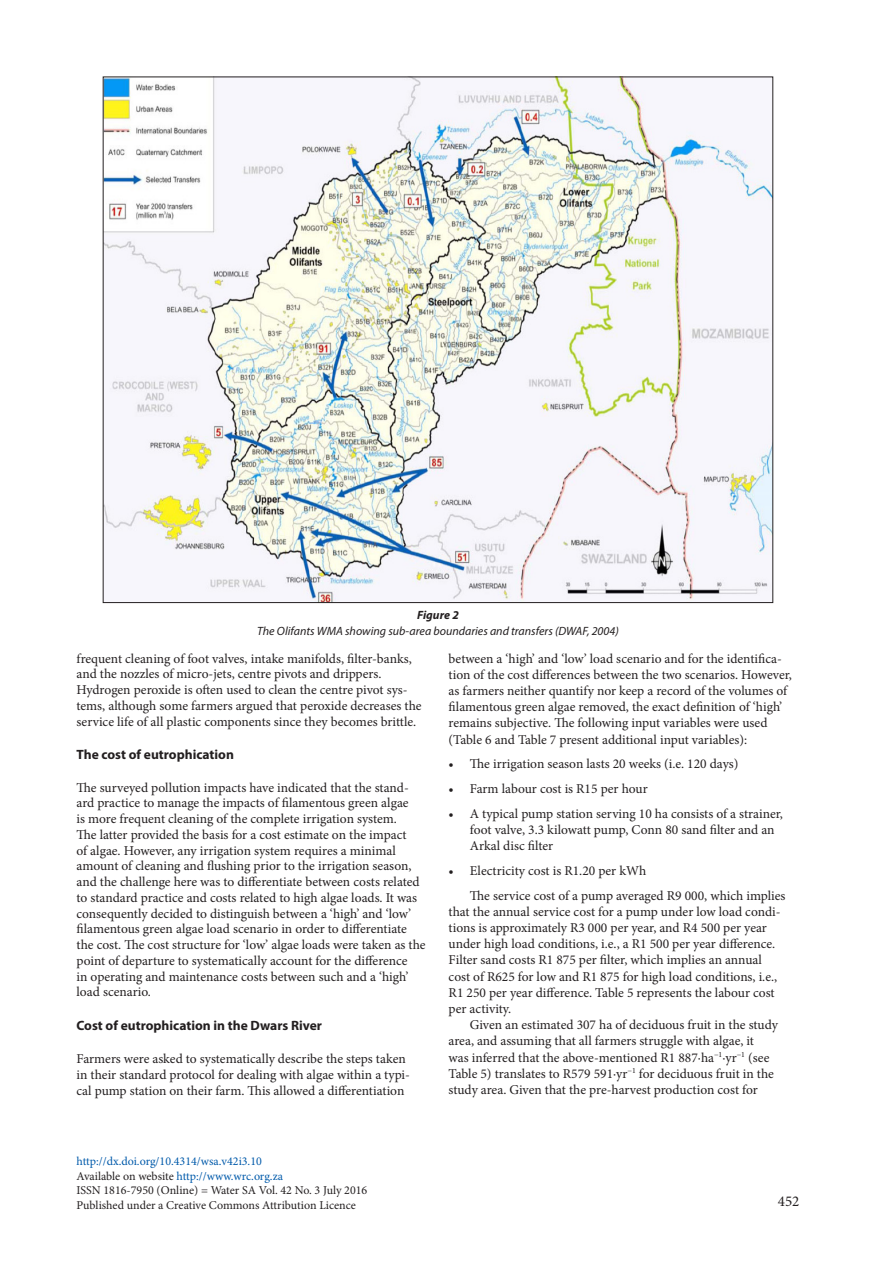
<style>
.page{position:relative;width:893px;height:1263px;background:#fff}
.page>*{position:absolute;margin:0;border:0;box-sizing:border-box;transform-origin:0 0}
.t1{font:15px "Minion Pro";color:#231f20}
.Body{font:13.5px/15.8px "Minion Pro";color:#231f20}
.Body_indent{font:13.5px/16.2px "Minion Pro";color:#231f20}
.Kop_2{font:700 13.5px "Myriad Pro";color:#231f20}
.t2{font:12px/14.4px "Minion Pro";color:#231f20}
.t3{font:italic 12px "Myriad Pro";color:#231f20}
.Caption_heading{font:italic 700 12px "Myriad Pro";color:#231f20}
.s1{color:#015aaa}
</style>
<div class="page">
<img style="left:105px;top:79px;width:666px;height:522px">
<p class="Caption_heading" style="left:417px;top:607px;width:43px">Figure 2</p>
<p class="t3" style="left:257px;top:624px;width:363px">The Olifants WMA showing sub-area boundaries and transfers (DWAF, 2004)</p>
<p class="Body_indent" style="left:77px;top:650px;width:347px;line-height:15.8px">frequent cleaning of foot valves, intake manifolds, filter-banks, and the nozzles of micro-jets, centre pivots and drippers.<br>Hydrogen peroxide is often used to clean the centre pivot sys&shy;tems, although some farmers argued that peroxide decreases the service life of all plastic components since they becomes brittle.</p>
<p class="Kop_2" style="left:77px;top:745px;width:159px">The cost of eutrophication</p>
<p class="Body" style="left:77px;top:779px;width:351px">The surveyed pollution impacts have indicated that the stand&shy;ard practice to manage the impacts of filamentous green algae<br>is more frequent cleaning of the complete irrigation system.<br>The latter provided the basis for a cost estimate on the impact<br>of algae. However, any irrigation system requires a minimal amount of cleaning and flushing prior to the irrigation season, and the challenge here was to differentiate between costs related to standard practice and costs related to high algae loads. It was consequently decided to distinguish between a ‘high’ and ‘low’ filamentous green algae load scenario in order to differentiate the cost. The cost structure for ‘low’ algae loads were taken as the point of departure to systematically account for the difference<br>in operating and maintenance costs between such and a ‘high’ load scenario.</p>
<p class="Kop_2" style="left:77px;top:1016px;width:247px">Cost of eutrophication in the Dwars River</p>
<p class="Body" style="left:77px;top:1050px;width:335px;line-height:16.2px">Farmers were asked to systematically describe the steps taken in their standard protocol for dealing with algae within a typi&shy;cal pump station on their farm. This allowed a differentiation</p>
<p class="Body" style="left:449px;top:650px;width:345px;line-height:16.2px">between a ‘high’ and ‘low’ load scenario and for the identifica&shy;tion of the cost differences between the two scenarios. However, as farmers neither quantify nor keep a record of the volumes of filamentous green algae removed, the exact definition of ‘high’ remains subjective. The following input variables were used (Table 6 and Table 7 present additional input variables):</p>
<p class="Body" style="left:449px;top:756px;width:291px">• The irrigation season lasts 20 weeks (i.e. 120 days)</p>
<p class="Body" style="left:449px;top:781px;width:201px">• Farm labour cost is R15 per hour</p>
<p class="Body" style="left:470px;top:805px;width:315px;line-height:16.2px;text-indent:-21px">• A typical pump station serving 10 ha consists of a strainer, foot valve, 3.3 kilowatt pump, Conn 80 sand filter and an<br>Arkal disc filter</p>
<p class="Body" style="left:449px;top:863px;width:199px">• Electricity cost is R1.20 per kWh</p>
<p class="Body_indent" style="left:449px;top:887px;width:338px;text-indent:21px">The service cost of a pump averaged R9 000, which implies that the annual service cost for a pump under low load condi&shy;tions is approximately R3 000 per year, and R4 500 per year under high load conditions, i.e., a R1 500 per year difference.<br>Filter sand costs R1 875 per filter, which implies an annual cost of R625 for low and R1 875 for high load conditions, i.e., R1 250 per year difference. Table 5 represents the labour cost per activity.</p>
<p class="Body_indent" style="left:449px;top:1017px;width:331px;text-indent:21px">Given an estimated 307 ha of deciduous fruit in the study area, and assuming that all farmers struggle with algae, it<br>was inferred that the above-mentioned R1 887∙ha<sup>−1</sup>∙yr<sup>−1</sup> (see Table 5) translates to R579 591∙yr<sup>−1</sup> for deciduous fruit in the study area. Given that the pre-harvest production cost for</p>
<p class="t2" style="left:77px;top:1154px;width:292px"><span class="s1">http://dx.doi.org/10.4314/wsa.v42i3.10<br></span>Available on website <span class="s1">http://www.wrc.org.za<br></span>ISSN 1816-7950 (Online) = Water SA Vol. 42 No. 3 July 2016<br>Published under a Creative Commons Attribution Licence</p>
<p class="t1" style="left:778px;top:1191px;width:23px">452</p>
</div>
